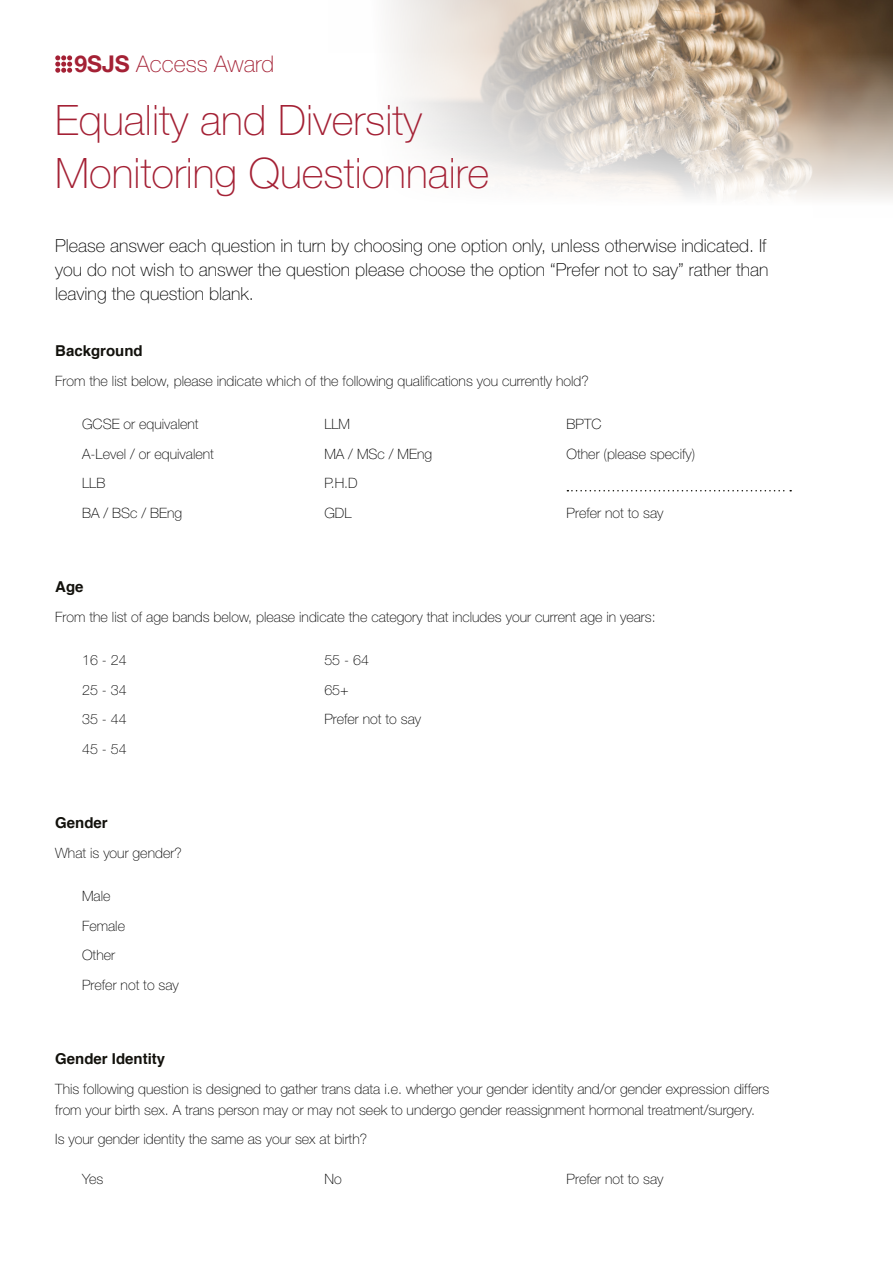
<style>
.page{position:relative;width:893px;height:1263px;background:#fff}
.page>*{position:absolute;margin:0;border:0;box-sizing:border-box;transform-origin:0 0}
.t1{font:100 42px/52.5px "Helvetica Neue";color:#a42135}
.t2{font:100 22.95px "Helvetica Neue";color:#a42135}
.t3{font:100 18px/24px "Helvetica Neue";color:#000;text-align:justify}
.t4{font:700 15px "Helvetica";color:#12110c}
.t5{font:100 14.25px/29.5px "Helvetica Neue";color:#000}
.s1{font-weight:700}
</style>
<div class="page">
<img style="left:387px;top:0;width:506px;height:200px">
<svg style="left:55px;top:55px;width:17px;height:18px"></svg>
<svg style="left:567px;top:490px;width:224px;height:1px"></svg>
<h2 class="t2" style="left:74px;top:51px;width:201px"><span class="s1">9SJS</span> Access Award</h2>
<h1 class="t1" style="left:55px;top:94px;width:436px">Equality and Diversity<br>Monitoring Questionnaire</h1>
<p class="t3" style="left:55px;top:234px;width:715px">Please answer each question in turn by choosing one option only, unless otherwise indicated. If you do not wish to answer the question please choose the option “Prefer not to say” rather than leaving the question blank.</p>
<p class="t4" style="left:55px;top:339px;width:89px">Background</p>
<p class="t5" style="left:55px;top:366px;width:535px">From the list below, please indicate which of the following qualifications you currently hold?</p>
<p class="t5" style="left:82px;top:409px;width:133px">GCSE or equivalent<br>A-Level / or equivalent<br>LLB<br>BA / BSc / BEng</p>
<p class="t5" style="left:324px;top:409px;width:109px">LLM<br>MA / MSc / MEng<br>P.H.D<br>GDL</p>
<p class="t5" style="left:567px;top:409px;width:130px">BPTC<br>Other (please specify)</p>
<p class="t5" style="left:567px;top:498px;width:98px">Prefer not to say</p>
<p class="t4" style="left:55px;top:575px;width:30px">Age</p>
<p class="t5" style="left:55px;top:602px;width:602px">From the list of age bands below, please indicate the category that includes your current age in years:</p>
<p class="t5" style="left:82px;top:645px;width:46px;text-align:justify">16 - 24<br>25 - 34<br>35 - 44<br>45 - 54</p>
<p class="t5" style="left:324px;top:645px;width:98px">55 - 64<br>65+<br>Prefer not to say</p>
<p class="t4" style="left:55px;top:811px;width:54px">Gender</p>
<p class="t5" style="left:55px;top:838px;width:128px">What is your gender?</p>
<p class="t5" style="left:82px;top:881px;width:98px">Male<br>Female<br>Other<br>Prefer not to say</p>
<p class="t4" style="left:55px;top:1047px;width:112px">Gender Identity</p>
<p class="t5" style="left:55px;top:1078px;width:716px;line-height:21px">This following question is designed to gather trans data i.e. whether your gender identity and/or gender expression differs from your birth sex. A trans person may or may not seek to undergo gender reassignment hormonal treatment/surgery.</p>
<p class="t5" style="left:55px;top:1124px;width:313px">Is your gender identity the same as your sex at birth?</p>
<p class="t5" style="left:82px;top:1164px;width:23px">Yes</p>
<p class="t5" style="left:324px;top:1164px;width:19px">No</p>
<p class="t5" style="left:567px;top:1164px;width:98px">Prefer not to say</p>
</div>
